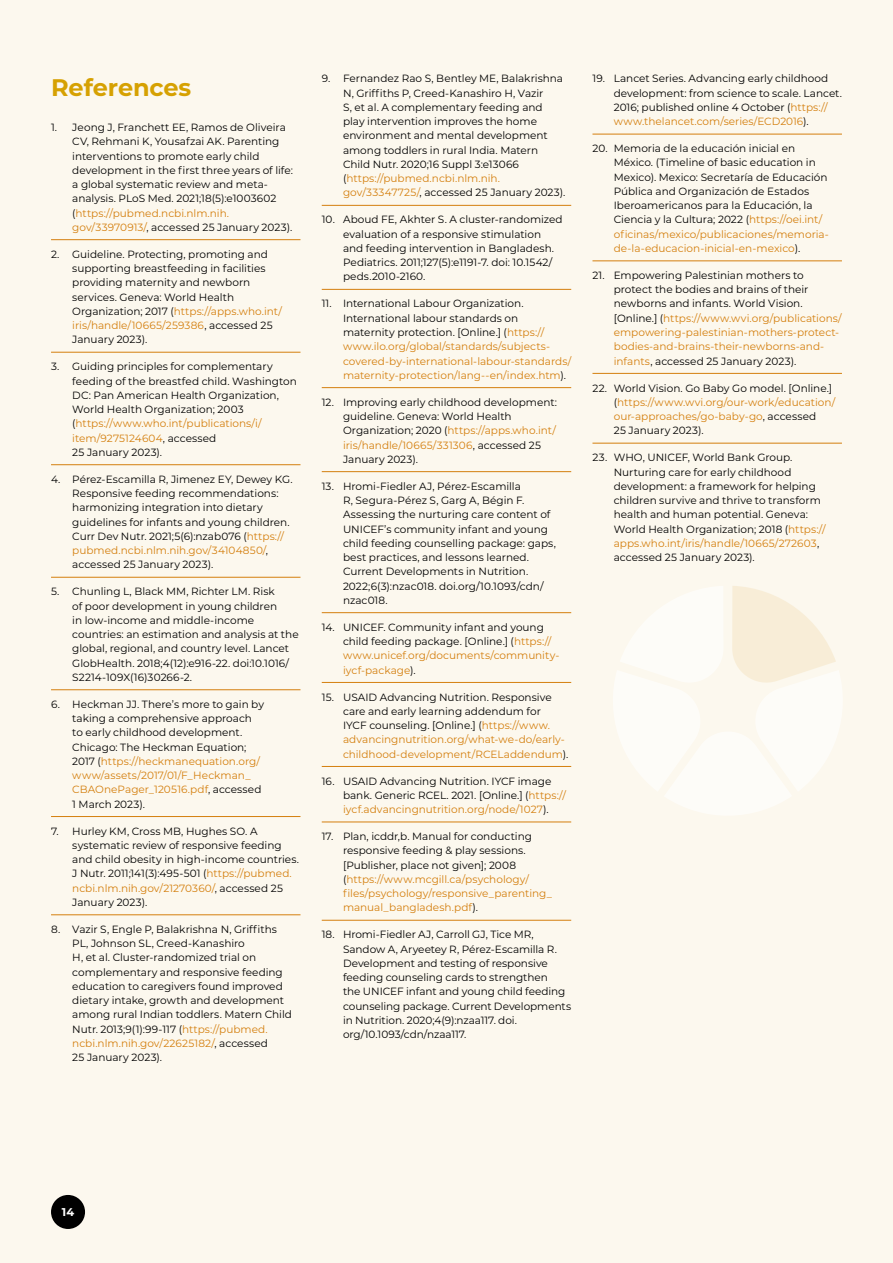
<style>
.page{position:relative;width:893px;height:1263px;background:#fcf8ee}
.page>*{position:absolute;margin:0;border:0;box-sizing:border-box;transform-origin:0 0}
.Heading_2{font:700 24px "Montserrat";letter-spacing:-.005em;color:#d6a102}
.t1{font:700 11.25px "Montserrat";color:#fff}
.t2{font:10.5px/14.2px "Montserrat";color:#000}
.t3{font:10.5px/14.2px "Montserrat";color:#d47f0e}
.s1{color:#d47f0e}
.s2{color:#000}
</style>
<div class="page">
<div style="left:51px;top:1195px;width:34px;height:34px;background:#000;border-radius:50%"></div>
<hr style="left:51px;top:239px;width:249px;height:1px;background:#d47f0e">
<hr style="left:51px;top:352px;width:249px;height:1px;background:#d47f0e">
<hr style="left:51px;top:464px;width:249px;height:1px;background:#d47f0e">
<hr style="left:51px;top:577px;width:249px;height:1px;background:#d47f0e">
<hr style="left:51px;top:689px;width:249px;height:1px;background:#d47f0e">
<hr style="left:51px;top:816px;width:249px;height:1px;background:#d47f0e">
<hr style="left:51px;top:914px;width:249px;height:1px;background:#d47f0e">
<hr style="left:322px;top:205px;width:249px;height:1px;background:#d47f0e">
<hr style="left:322px;top:289px;width:249px;height:1px;background:#d47f0e">
<hr style="left:322px;top:387px;width:249px;height:1px;background:#d47f0e">
<hr style="left:322px;top:471px;width:249px;height:1px;background:#d47f0e">
<hr style="left:322px;top:612px;width:249px;height:1px;background:#d47f0e">
<hr style="left:322px;top:682px;width:249px;height:1px;background:#d47f0e">
<hr style="left:322px;top:766px;width:249px;height:1px;background:#d47f0e">
<hr style="left:322px;top:821px;width:249px;height:1px;background:#d47f0e">
<hr style="left:322px;top:920px;width:249px;height:1px;background:#d47f0e">
<hr style="left:592px;top:134px;width:250px;height:1px;background:#d47f0e">
<hr style="left:592px;top:260px;width:250px;height:1px;background:#d47f0e">
<hr style="left:592px;top:373px;width:250px;height:1px;background:#d47f0e">
<hr style="left:592px;top:443px;width:250px;height:1px;background:#d47f0e">
<svg style="left:732px;top:586px;width:104px;height:97px"></svg>
<p class="Heading_2" style="left:51px;top:70px;width:142px">References</p>
<p class="t2" style="left:72px;top:120px;width:222px;text-indent:-21px">1. Jeong J, Franchett EE, Ramos de Oliveira CV, Rehmani K, Yousafzai AK. Parenting interventions to promote early child development in the first three years of life: a global systematic review and meta&shy;analysis. PLoS Med. 2021;18(5):e1003602 (<span class="s1">https://pubmed.ncbi.nlm.nih. gov/33970913/</span>, accessed 25 January 2023).</p>
<p class="t2" style="left:72px;top:247px;width:211px;text-indent:-21px">2. Guideline. Protecting, promoting and supporting breastfeeding in facilities providing maternity and newborn services. Geneva: World Health Organization; 2017 (<span class="s1">https://apps.who.int/ iris/handle/10665/259386</span>, accessed 25<br>January 2023).</p>
<p class="t2" style="left:72px;top:359px;width:226px;text-indent:-21px">3. Guiding principles for complementary feeding of the breastfed child. Washington DC: Pan American Health Organization, World Health Organization; 2003 (<span class="s1">https://www.who.int/publications/i/ item/9275124604</span>, accessed<br>25 January 2023).</p>
<p class="t2" style="left:72px;top:472px;width:222px;text-indent:-21px">4. Pérez-Escamilla R, Jimenez EY, Dewey KG.<br>Responsive feeding recommendations: harmonizing integration into dietary guidelines for infants and young children.<br>Curr Dev Nutr. 2021;5(6):nzab076 (<span class="s1">https:// pubmed.ncbi.nlm.nih.gov/34104850/</span>, accessed 25 January 2023).</p>
<p class="t2" style="left:72px;top:584px;width:228px;text-indent:-21px">5. Chunling L, Black MM, Richter LM. Risk<br>of poor development in young children<br>in low-income and middle-income countries: an estimation and analysis at the global, regional, and country level. Lancet GlobHealth. 2018;4(12):e916-22. doi:10.1016/ S2214-109X(16)30266-2.</p>
<p class="t2" style="left:72px;top:697px;width:193px;text-indent:-21px">6. Heckman JJ. There’s more to gain by taking a comprehensive approach to early childhood development.<br>Chicago: The Heckman Equation;<br>2017 (<span class="s1">https://heckmanequation.org/ www/assets/2017/01/F_Heckman_<br>CBAOnePager_120516.pdf</span>, accessed<br>1 March 2023).</p>
<p class="t2" style="left:72px;top:823px;width:228px;text-indent:-21px">7. Hurley KM, Cross MB, Hughes SO. A systematic review of responsive feeding and child obesity in high-income countries.<br>J Nutr. 2011;141(3):495-501 (<span class="s1">https://pubmed. ncbi.nlm.nih.gov/21270360/</span>, accessed 25<br>January 2023).</p>
<p class="t2" style="left:72px;top:922px;width:221px;text-indent:-21px">8. Vazir S, Engle P, Balakrishna N, Griffiths PL, Johnson SL, Creed-Kanashiro<br>H, et al. Cluster-randomized trial on complementary and responsive feeding education to caregivers found improved dietary intake, growth and development among rural Indian toddlers. Matern Child Nutr. 2013;9(1):99-117 (<span class="s1">https://pubmed. ncbi.nlm.nih.gov/22625182/</span>, accessed<br>25 January 2023).</p>
<p class="t2" style="left:343px;top:71px;width:224px;text-indent:-21px">9. Fernandez Rao S, Bentley ME, Balakrishna N, Griffiths P, Creed-Kanashiro H, Vazir<br>S, et al. A complementary feeding and play intervention improves the home environment and mental development among toddlers in rural India. Matern Child Nutr. 2020;16 Suppl 3:e13066 (<span class="s1">https://pubmed.ncbi.nlm.nih. gov/33347725/</span>, accessed 25 January 2023).</p>
<p class="t2" style="left:343px;top:212px;width:221px;text-indent:-21px">10. Aboud FE, Akhter S. A cluster-randomized evaluation of a responsive stimulation and feeding intervention in Bangladesh.<br>Pediatrics. 2011;127(5):e1191-7. doi: 10.1542/ peds.2010-2160.</p>
<p class="t3" style="left:343px;top:296px;width:230px;text-indent:-21px"><span class="s2">11. International Labour Organization.<br>International labour standards on maternity protection. [Online.] (</span>https:// www.ilo.org/global/standards/subjects&shy;covered-by-international-labour-standards/ maternity-protection/lang--en/index.htm<span class="s2">).</span></p>
<p class="t2" style="left:343px;top:394px;width:216px;text-indent:-21px">12. Improving early childhood development: guideline. Geneva: World Health Organization; 2020 (<span class="s1">https://apps.who.int/ iris/handle/10665/331306</span>, accessed 25<br>January 2023).</p>
<p class="t2" style="left:343px;top:479px;width:214px;text-indent:-21px">13. Hromi-Fiedler AJ, Pérez-Escamilla<br>R, Segura-Pérez S, Garg A, Bégin F.<br>Assessing the nurturing care content of UNICEF’s community infant and young child feeding counselling package: gaps, best practices, and lessons learned.<br>Current Developments in Nutrition.<br>2022;6(3):nzac018. doi.org/10.1093/cdn/ nzac018.</p>
<p class="t2" style="left:343px;top:620px;width:218px;text-indent:-21px">14. UNICEF. Community infant and young child feeding package. [Online.] (<span class="s1">https:// www.unicef.org/documents/community&shy;iycf-package</span>).</p>
<p class="t2" style="left:343px;top:689px;width:227px;text-indent:-21px">15. USAID Advancing Nutrition. Responsive care and early learning addendum for<br>IYCF counseling. [Online.] (<span class="s1">https://www. advancingnutrition.org/what-we-do/early&shy;childhood-development/RCELaddendum</span>).</p>
<p class="t2" style="left:343px;top:773px;width:224px;text-indent:-21px">16. USAID Advancing Nutrition. IYCF image bank. Generic RCEL. 2021. [Online.] (<span class="s1">https:// iycf.advancingnutrition.org/node/1027</span>).</p>
<p class="t2" style="left:343px;top:829px;width:210px;text-indent:-21px">17. Plan, icddr,b. Manual for conducting responsive feeding &amp; play sessions. [Publisher, place not given]; 2008 (<span class="s1">https://www.mcgill.ca/psychology/ files/psychology/responsive_parenting_ manual_bangladesh.pdf</span>).</p>
<p class="t2" style="left:343px;top:927px;width:230px;text-indent:-21px">18. Hromi-Fiedler AJ, Carroll GJ, Tice MR, Sandow A, Aryeetey R, Pérez-Escamilla R.<br>Development and testing of responsive feeding counseling cards to strengthen<br>the UNICEF infant and young child feeding counseling package. Current Developments in Nutrition. 2020;4(9):nzaa117. doi. org/10.1093/cdn/nzaa117.</p>
<p class="t2" style="left:614px;top:71px;width:230px;text-indent:-21px">19. Lancet Series. Advancing early childhood development: from science to scale. Lancet.<br>2016; published online 4 October (<span class="s1">https:// www.thelancet.com/series/ECD2016</span>).</p>
<p class="t2" style="left:614px;top:141px;width:217px;text-indent:-21px">20. Memoria de la educación inicial en México. (Timeline of basic education in Mexico). Mexico: Secretaría de Educación Pública and Organización de Estados Iberoamericanos para la Educación, la Ciencia y la Cultura; 2022 (<span class="s1">https://oei.int/ oficinas/mexico/publicaciones/memoria&shy;de-la-educacion-inicial-en-mexico</span>).</p>
<p class="t2" style="left:614px;top:268px;width:230px;text-indent:-21px">21. Empowering Palestinian mothers to protect the bodies and brains of their newborns and infants. World Vision. [Online.] (<span class="s1">https://www.wvi.org/publications/ empowering-palestinian-mothers-protect&shy;bodies-and-brains-their-newborns-and&shy;infants</span>, accessed 25 January 2023).</p>
<p class="t3" style="left:614px;top:380px;width:223px;text-indent:-21px"><span class="s2">22. World Vision. Go Baby Go model. [Online.] (</span>https://www.wvi.org/our-work/education/ our-approaches/go-baby-go<span class="s2">, accessed<br>25 January 2023).</span></p>
<p class="t2" style="left:614px;top:450px;width:213px;text-indent:-21px">23. WHO, UNICEF, World Bank Group.<br>Nurturing care for early childhood development: a framework for helping children survive and thrive to transform health and human potential. Geneva:<br>World Health Organization; 2018 (<span class="s1">https:// apps.who.int/iris/handle/10665/272603</span>, accessed 25 January 2023).</p>
<p class="t1" style="left:62px;top:1204px;width:14px">14</p>
</div>
